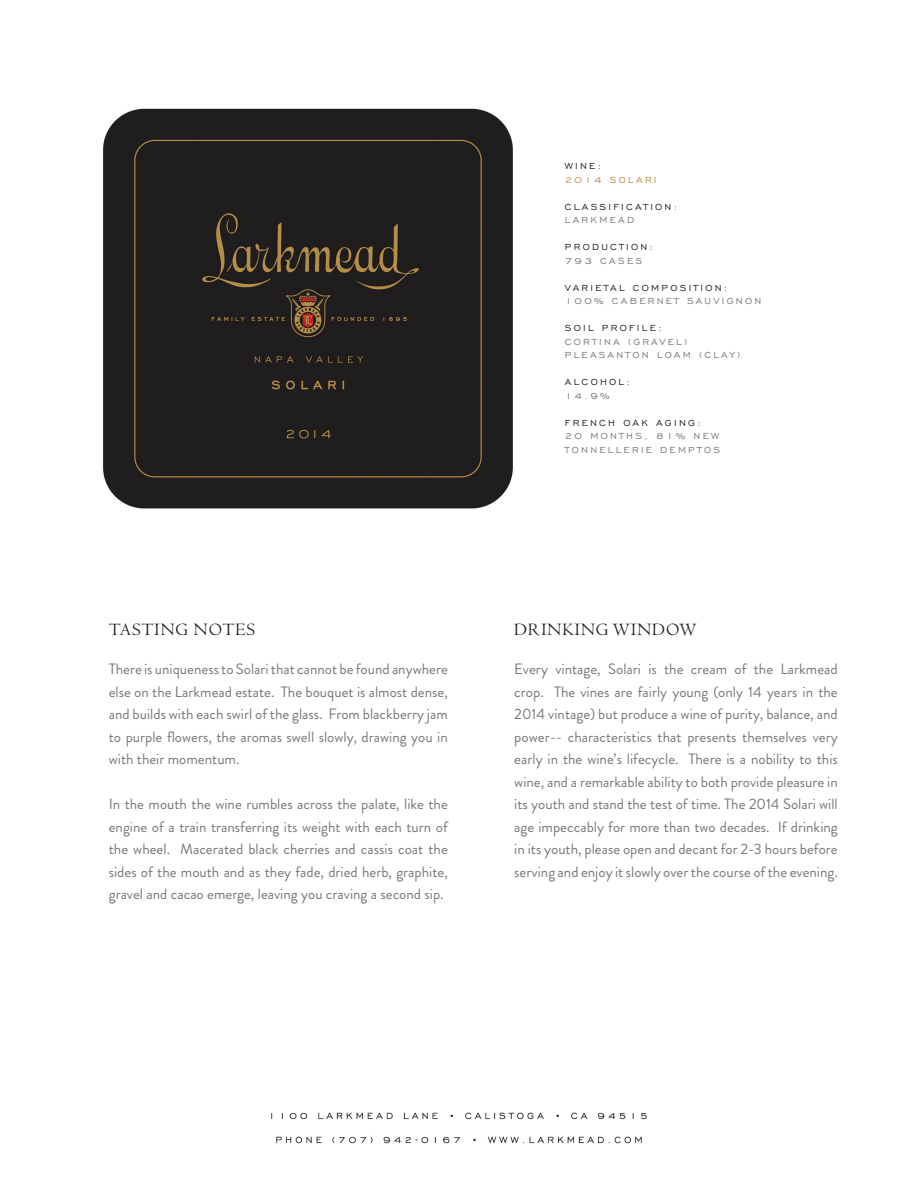
<style>
.page{position:relative;width:918px;height:1188px;background:#fff}
.page>*{position:absolute;margin:0;border:0;box-sizing:border-box;transform-origin:0 0}
.t1{font:18px "Centaur MT Std";letter-spacing:.05em;color:#231f20}
.t2{font:15px/22.5px "Brandon Grotesque";color:#76787b;text-align:justify}
.t3{font:11.25px "Engravers Gothic BT";letter-spacing:.2em;color:#76787b}
.t4{font:11.25px "Engravers Gothic BT";letter-spacing:.2em;color:#231f20}
.t5{font:11.25px "Engravers Gothic BT";letter-spacing:.2em;color:#b68d47}
</style>
<div class="page">
<img style="left:271px;top:1112px;width:376px;height:32px">
<div style="left:102px;top:108px;width:411px;height:401px;background:#201d1e"></div>
<p class="t4" style="left:565px;top:160px;width:38px">WINE:</p>
<p class="t5" style="left:565px;top:173px;width:93px">2014 SOLARI</p>
<p class="t4" style="left:565px;top:200px;width:114px">CLASSIFICATION:</p>
<p class="t3" style="left:565px;top:214px;width:71px">LARKMEAD</p>
<p class="t4" style="left:565px;top:241px;width:90px">PRODUCTION:</p>
<p class="t3" style="left:565px;top:254px;width:79px">793 CASES</p>
<p class="t4" style="left:565px;top:281px;width:164px">VARIETAL COMPOSITION:</p>
<p class="t3" style="left:565px;top:295px;width:198px">100% CABERNET SAUVIGNON</p>
<p class="t4" style="left:565px;top:322px;width:98px">SOIL PROFILE:</p>
<p class="t3" style="left:565px;top:335px;width:124px">CORTINA (GRAVEL)</p>
<p class="t3" style="left:565px;top:349px;width:177px">PLEASANTON LOAM (CLAY)</p>
<p class="t4" style="left:565px;top:376px;width:67px">ALCOHOL:</p>
<p class="t3" style="left:565px;top:389px;width:46px">14.9%</p>
<p class="t4" style="left:565px;top:416px;width:138px">FRENCH OAK AGING:</p>
<p class="t3" style="left:565px;top:430px;width:156px">20 MONTHS, 81% NEW</p>
<p class="t3" style="left:565px;top:443px;width:157px">TONNELLERIE DEMPTOS</p>
<p class="t1" style="left:109px;top:619px;width:148px">TASTING NOTES</p>
<p class="t2" style="left:109px;top:658px;width:341px">There is uniqueness to Solari that cannot be found anywhere else on the Larkmead estate. The bouquet is almost dense, and builds with each swirl of the glass. From blackberry jam to purple flowers, the aromas swell slowly, drawing you in with their momentum.</p>
<p class="t2" style="left:109px;top:793px;width:341px">In the mouth the wine rumbles across the palate, like the engine of a train transferring its weight with each turn of the wheel. Macerated black cherries and cassis coat the sides of the mouth and as they fade, dried herb, graphite, gravel and cacao emerge, leaving you craving a second sip.</p>
<p class="t1" style="left:514px;top:619px;width:184px">DRINKING WINDOW</p>
<p class="t2" style="left:514px;top:658px;width:325px">Every vintage, Solari is the cream of the Larkmead crop. The vines are fairly young (only 14 years in the 2014 vintage) but produce a wine of purity, balance, and power-- characteristics that presents themselves very early in the wine’s lifecycle. There is a nobility to this wine, and a remarkable ability to both provide pleasure in its youth and stand the test of time. The 2014 Solari will age impeccably for more than two decades. If drinking in its youth, please open and decant for 2-3 hours before serving and enjoy it slowly over the course of the evening.</p>
</div>
